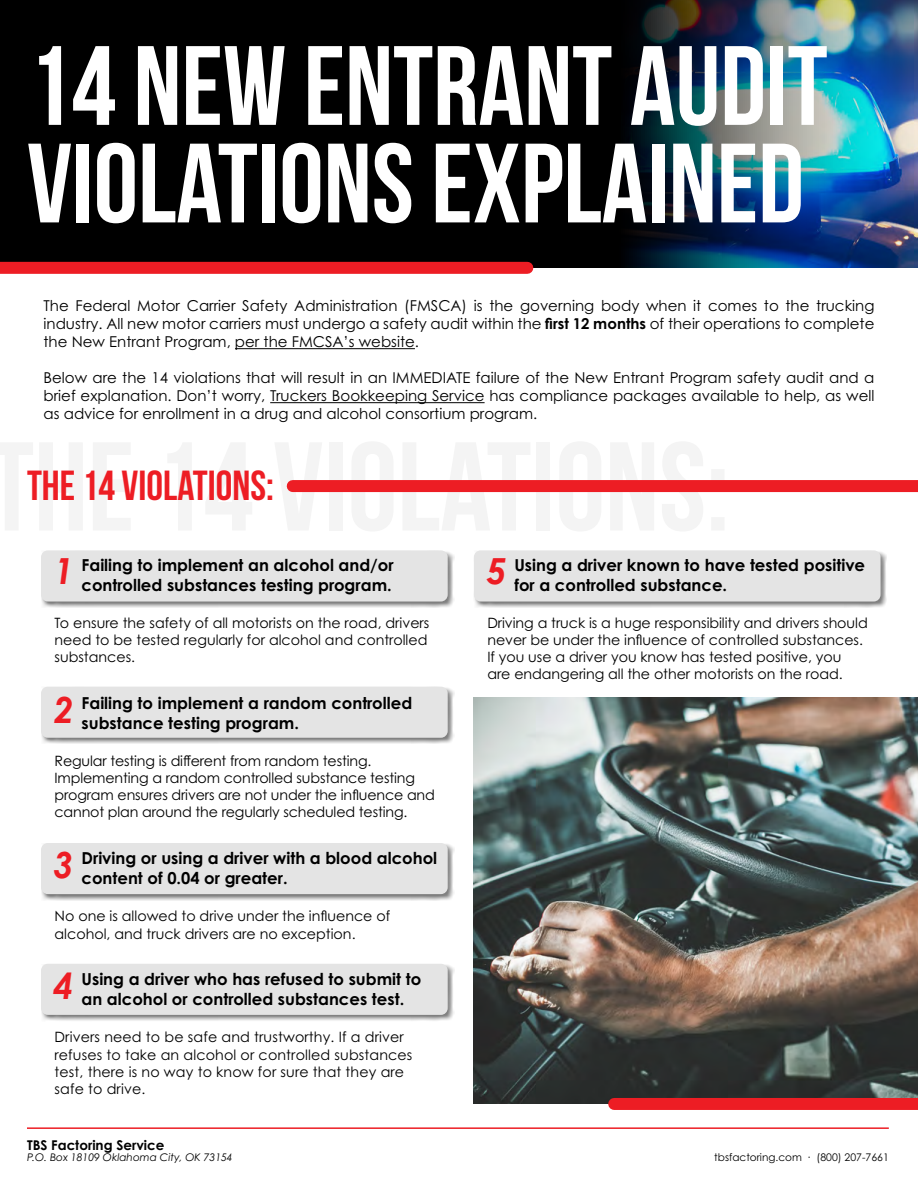
<style>
.page{position:relative;width:918px;height:1188px;background:#fff}
.page>*{position:absolute;margin:0;border:0;box-sizing:border-box;transform-origin:0 0}
.t1{font:112.5px/97.5px "Bebas Neue";color:#fff}
.t2{font:700 42px "Bebas Neue";color:#ed1d24}
.t3{font:700 16.5px/19.8px "Century Gothic Pro";color:#000}
.t4{font:15px/18px "Century Gothic Pro";color:#000;text-align:justify}
.t5{font:14.25px/17.1px "Century Gothic Pro";letter-spacing:-.005em;color:#000}
.t6{font:700 13.5px "Century Gothic Pro";color:#000}
.t7{font:italic 10.5px "Century Gothic Pro";color:#000}
.t8{font:10.5px "Century Gothic Pro";color:#000}
.s1{font-weight:700}
.s2{font-style:italic;font-size:36px;color:#ed1d24}
</style>
<div class="page">
<div style="left:41px;top:550px;width:413px;height:58px;background:#000;opacity:.5"></div>
<div style="left:41px;top:550px;width:407px;height:52px;background:#e4e4e4;border-radius:7px"></div>
<div style="left:474px;top:550px;width:413px;height:58px;background:#000;opacity:.5"></div>
<div style="left:474px;top:550px;width:407px;height:52px;background:#e4e4e4;border-radius:7px"></div>
<div style="left:41px;top:687px;width:413px;height:57px;background:#000;opacity:.5"></div>
<div style="left:41px;top:687px;width:407px;height:51px;background:#e4e4e4;border-radius:7px"></div>
<div style="left:41px;top:843px;width:413px;height:58px;background:#000;opacity:.5"></div>
<div style="left:41px;top:843px;width:407px;height:51px;background:#e4e4e4;border-radius:7px"></div>
<div style="left:41px;top:964px;width:413px;height:57px;background:#000;opacity:.5"></div>
<div style="left:41px;top:964px;width:407px;height:51px;background:#e4e4e4;border-radius:7px"></div>
<img style="left:0;top:0;width:918px;height:268px">
<hr style="left:235px;top:348px;width:180px;height:1px;background:#000">
<hr style="left:270px;top:402px;width:215px;height:1px;background:#000">
<div style="left:293px;top:480px;width:625px;height:12px;background:#ed1d24"></div>
<div style="left:0;top:262px;width:527px;height:12px;background:#ed1d24"></div>
<img style="left:474px;top:698px;width:444px;height:406px">
<div style="left:614px;top:1098px;width:304px;height:12px;background:#ed1d24"></div>
<hr style="left:27px;top:1127px;width:862px;height:2px;background:#ed1d24">
<h1 class="t1" style="left:27px;top:36px;width:802px">14 NEW ENTRANT AUDIT<br>VIOLATIONS EXPLAINED</h1>
<p class="t4" style="left:44px;top:297px;width:832px">The Federal Motor Carrier Safety Administration (FMSCA) is the governing body when it comes to the trucking industry. All new motor carriers must undergo a safety audit within the <span class="s1">first 12 months</span> of their operations to complete the New Entrant Program, per the FMCSA’s website.</p>
<p class="t4" style="left:44px;top:369px;width:832px">Below are the 14 violations that will result in an IMMEDIATE failure of the New Entrant Program safety audit and a brief explanation. Don’t worry, Truckers Bookkeeping Service has compliance packages available to help, as well as advice for enrollment in a drug and alcohol consortium program.</p>
<h2 class="t2" style="left:27px;top:463px;width:248px">THE 14 VIOLATIONS:</h2>
<p class="t3" style="left:54px;top:555px;width:341px;text-align:right"><span class="s2">1</span> Failing to implement an alcohol and/or controlled substances testing program.</p>
<p class="t5" style="left:55px;top:614px;width:376px">To ensure the safety of all motorists on the road, drivers need to be tested regularly for alcohol and controlled substances.</p>
<p class="t3" style="left:82px;top:693px;width:332px;text-indent:-28px"><span class="s2">2</span> Failing to implement a random controlled substance testing program.</p>
<p class="t5" style="left:55px;top:752px;width:382px">Regular testing is different from random testing.<br>Implementing a random controlled substance testing program ensures drivers are not under the influence and cannot plan around the regularly scheduled testing.</p>
<p class="t3" style="left:82px;top:848px;width:357px;text-indent:-28px"><span class="s2">3</span> Driving or using a driver with a blood alcohol content of 0.04 or greater.</p>
<p class="t5" style="left:55px;top:908px;width:337px">No one is allowed to drive under the influence of alcohol, and truck drivers are no exception.</p>
<p class="t3" style="left:82px;top:969px;width:341px;text-indent:-28px"><span class="s2">4</span> Using a driver who has refused to submit to an alcohol or controlled substances test.</p>
<p class="t5" style="left:55px;top:1029px;width:359px">Drivers need to be safe and trustworthy. If a driver refuses to take an alcohol or controlled substances test, there is no way to know for sure that they are safe to drive.</p>
<p class="t3" style="left:514px;top:555px;width:352px;text-indent:-28px"><span class="s2">5</span> Using a driver known to have tested positive for a controlled substance.</p>
<p class="t5" style="left:487px;top:614px;width:382px">Driving a truck is a huge responsibility and drivers should never be under the influence of controlled substances.<br>If you use a driver you know has tested positive, you are endangering all the other motorists on the road.</p>
<p class="t6" style="left:27px;top:1137px;width:139px">TBS Factoring Service</p>
<p class="t7" style="left:27px;top:1151px;width:207px">P.O. Box 18109 Oklahoma City, OK 73154</p>
<p class="t8" style="left:714px;top:1151px;width:176px">tbsfactoring.com · (800) 207-7661</p>
</div>
